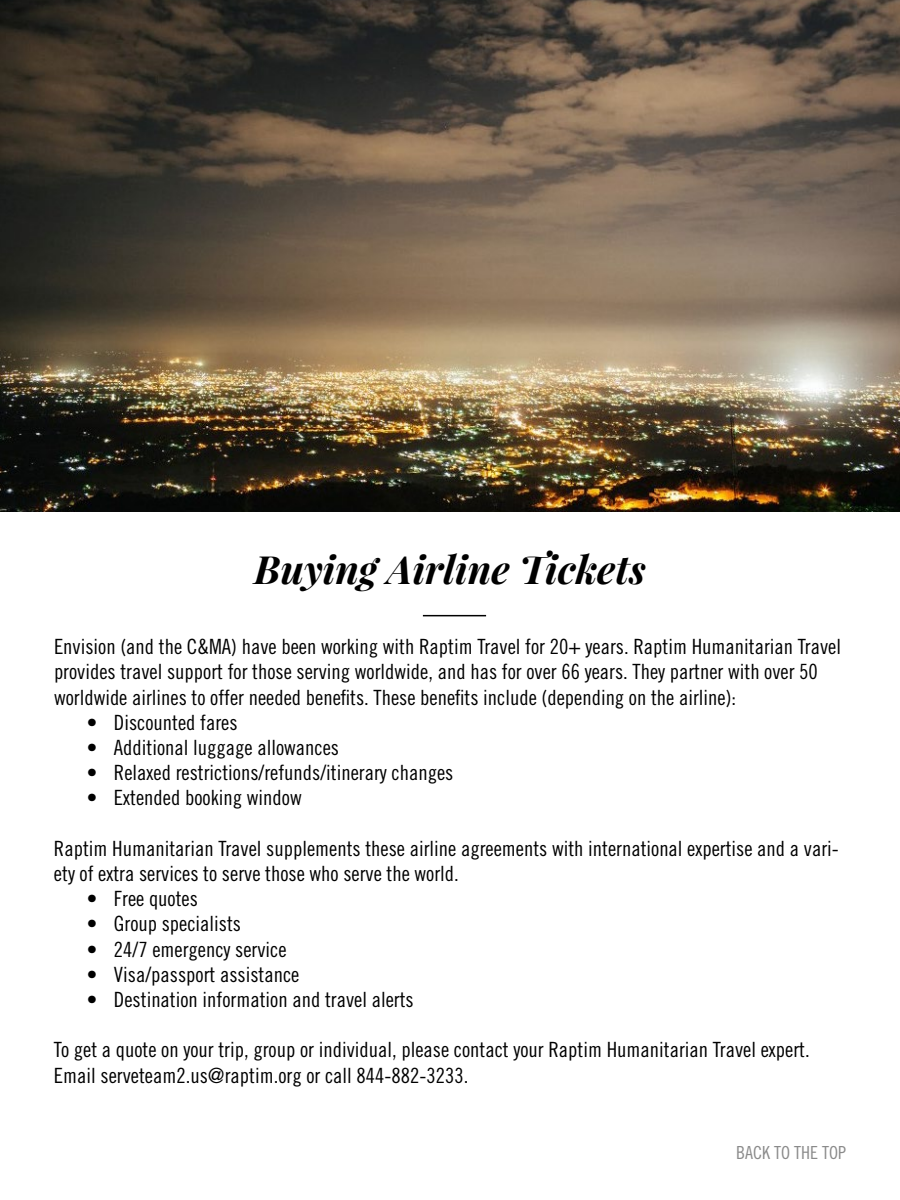
<style>
.page{position:relative;width:900px;height:1200px;background:#fff}
.page>*{position:absolute;margin:0;border:0;box-sizing:border-box;transform-origin:0 0}
.t1{font:italic 700 39px "Playfair Display";color:#000}
.t2{font:21px/25.2px "Trade Gothic LT Std Cn 18";color:#000}
.t3{font:18px "Trade Gothic LT Std Cn 18";color:#8a8a8a}
</style>
<div class="page">
<hr style="left:423px;top:615px;width:63px;height:1px;background:#000">
<img style="left:0;top:0;width:900px;height:512px">
<h1 class="t1" style="left:254px;top:542px;width:393px">Buying Airline Tickets</h1>
<p class="t2" style="left:54px;top:634px;width:789px">Envision (and the C&amp;MA) have been working with Raptim Travel for 20+ years. Raptim Humanitarian Travel provides travel support for those serving worldwide, and has for over 66 years. They partner with over 50 worldwide airlines to offer needed benefits. These benefits include (depending on the airline):</p>
<p class="t2" style="left:87px;top:710px;width:152px">• Discounted fares</p>
<p class="t2" style="left:87px;top:735px;width:254px">• Additional luggage allowances</p>
<p class="t2" style="left:87px;top:760px;width:368px">• Relaxed restrictions/refunds/itinerary changes</p>
<p class="t2" style="left:87px;top:785px;width:216px">• Extended booking window</p>
<p class="t2" style="left:54px;top:836px;width:786px">Raptim Humanitarian Travel supplements these airline agreements with international expertise and a vari&shy;ety of extra services to serve those who serve the world.</p>
<p class="t2" style="left:87px;top:886px;width:113px">• Free quotes</p>
<p class="t2" style="left:87px;top:911px;width:156px">• Group specialists</p>
<p class="t2" style="left:87px;top:936px;width:201px">• 24/7 emergency service</p>
<p class="t2" style="left:87px;top:962px;width:214px">• Visa/passport assistance</p>
<p class="t2" style="left:87px;top:987px;width:328px">• Destination information and travel alerts</p>
<p class="t2" style="left:54px;top:1037px;width:757px">To get a quote on your trip, group or individual, please contact your Raptim Humanitarian Travel expert.<br>Email serveteam2.us@raptim.org or call 844-882-3233.</p>
<p class="t3" style="left:736px;top:1142px;width:111px">BACK TO THE TOP</p>
</div>
